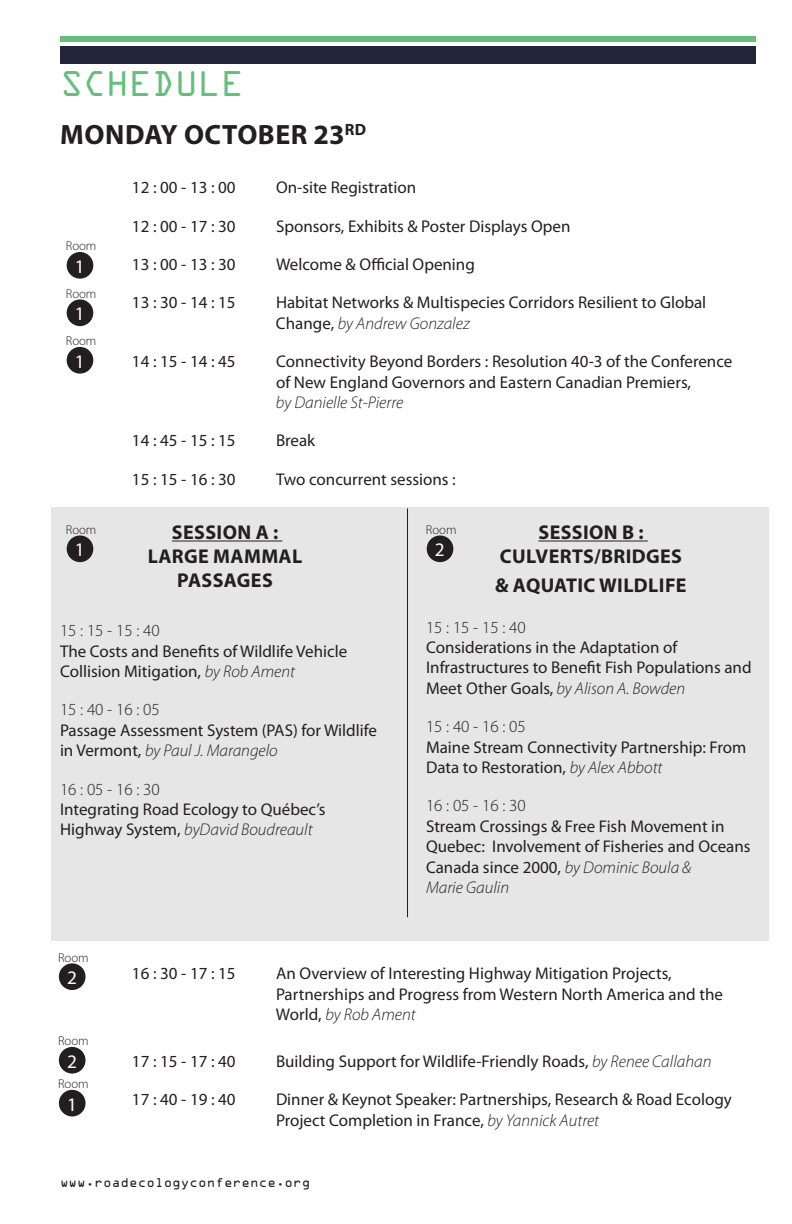
<style>
.page{position:relative;width:792px;height:1224px;background:#fff}
.page>*{position:absolute;margin:0;border:0;box-sizing:border-box;transform-origin:0 0}
.t1{font:38px "OCRA Extended";color:#64bf7c}
.t2{font:700 28px "Myriad Pro";letter-spacing:.02em;color:#231f20}
.t3{font:700 20px/24px "Myriad Pro";letter-spacing:.02em;color:#231f20;text-align:center}
.texte-prog{font:19.2px "Myriad Pro";color:#fff}
.texte-prog-2{font:17px/20.4px "Myriad Pro";color:#231f20}
.salle{font:300 12.8px "Myriad Pro";color:#231f20}
.t4{font:12px "OCRA Std";color:#231f20}
.s1{font-weight:300;font-style:italic}
.s2{font-weight:300}
</style>
<div class="page">
<div style="left:60px;top:36px;width:696px;height:6px;background:#64bf7c"></div>
<div style="left:60px;top:46px;width:696px;height:18px;background:#212639"></div>
<div style="left:52px;top:507px;width:717px;height:433px;background:#e6e6e6"></div>
<hr style="left:172px;top:541px;width:110px;height:1px;background:#231f20">
<hr style="left:538px;top:541px;width:110px;height:1px;background:#231f20">
<div style="left:67px;top:252px;width:26px;height:27px;background:#231f20;border-radius:50%"></div>
<div style="left:67px;top:299px;width:26px;height:27px;background:#231f20;border-radius:50%"></div>
<div style="left:67px;top:347px;width:26px;height:27px;background:#231f20;border-radius:50%"></div>
<div style="left:67px;top:535px;width:26px;height:27px;background:#231f20;border-radius:50%"></div>
<div style="left:59px;top:963px;width:27px;height:27px;background:#231f20;border-radius:50%"></div>
<div style="left:59px;top:1047px;width:27px;height:27px;background:#231f20;border-radius:50%"></div>
<div style="left:59px;top:1090px;width:27px;height:26px;background:#231f20;border-radius:50%"></div>
<div style="left:427px;top:535px;width:26px;height:27px;background:#231f20;border-radius:50%"></div>
<hr style="left:407px;top:508px;width:1px;height:409px;background:#231f20">
<p class="t1" style="left:60px;top:63px;width:185px">SCHEDULE</p>
<p class="t2" style="left:60px;top:116px;width:307px">MONDAY OCTOBER 23<sup>RD</sup></p>
<p class="texte-prog-2" style="left:132px;top:177px;width:105px">12 : 00 - 13 : 00</p>
<p class="texte-prog-2" style="left:276px;top:177px;width:142px">On-site Registration</p>
<p class="texte-prog-2" style="left:132px;top:216px;width:105px">12 : 00 - 17 : 30</p>
<p class="texte-prog-2" style="left:276px;top:216px;width:296px">Sponsors, Exhibits &amp; Poster Displays Open</p>
<p class="texte-prog-2" style="left:132px;top:254px;width:105px">13 : 00 - 13 : 30</p>
<p class="texte-prog-2" style="left:276px;top:254px;width:200px">Welcome &amp; Official Opening</p>
<p class="texte-prog-2" style="left:132px;top:292px;width:105px">13 : 30 - 14 : 15</p>
<p class="texte-prog-2" style="left:276px;top:292px;width:432px">Habitat Networks &amp; Multispecies Corridors Resilient to Global<br>Change, <span class="s1">by Andrew Gonzalez</span></p>
<p class="texte-prog-2" style="left:132px;top:351px;width:105px">14 : 15 - 14 : 45</p>
<p class="texte-prog-2" style="left:276px;top:351px;width:458px">Connectivity Beyond Borders : Resolution 40-3 of the Conference of New England Governors and Eastern Canadian Premiers,<br><span class="s1">by Danielle St-Pierre</span></p>
<p class="texte-prog-2" style="left:132px;top:430px;width:105px">14 : 45 - 15 : 15</p>
<p class="texte-prog-2" style="left:276px;top:430px;width:41px">Break</p>
<p class="texte-prog-2" style="left:132px;top:469px;width:105px">15 : 15 - 16 : 30</p>
<p class="texte-prog-2" style="left:276px;top:469px;width:181px">Two concurrent sessions :</p>
<p class="salle" style="left:66px;top:238px;width:32px">Room</p>
<p class="texte-prog" style="left:75px;top:255px;width:11px">1</p>
<p class="salle" style="left:66px;top:286px;width:32px">Room</p>
<p class="texte-prog" style="left:75px;top:302px;width:11px">1</p>
<p class="salle" style="left:66px;top:333px;width:32px">Room</p>
<p class="texte-prog" style="left:75px;top:350px;width:11px">1</p>
<p class="salle" style="left:66px;top:522px;width:32px">Room</p>
<p class="t3" style="left:148px;top:520px;width:156px">SESSION A :<br>LARGE MAMMAL<br>PASSAGES</p>
<p class="texte-prog-2" style="left:60px;top:620px;width:289px"><span class="s2">15 : 15 - 15 : 40<br></span>The Costs and Benefits of Wildlife Vehicle<br>Collision Mitigation, <span class="s1">by Rob Ament</span></p>
<p class="texte-prog-2" style="left:60px;top:699px;width:319px"><span class="s2">15 : 40 - 16 : 05<br></span>Passage Assessment System (PAS) for Wildlife in Vermont, <span class="s1">by Paul J. Marangelo</span></p>
<p class="texte-prog-2" style="left:60px;top:778px;width:267px"><span class="s2">16 : 05 - 16 : 30<br></span>Integrating Road Ecology to Québec’s<br>Highway System, <span class="s1">byDavid Boudreault</span></p>
<p class="texte-prog" style="left:75px;top:538px;width:11px">1</p>
<p class="salle" style="left:426px;top:522px;width:32px">Room</p>
<p class="t3" style="left:500px;top:520px;width:184px">SESSION B :<br>CULVERTS/BRIDGES</p>
<p class="t3" style="left:495px;top:572px;width:193px">&amp; AQUATIC WILDLIFE</p>
<p class="texte-prog-2" style="left:426px;top:616px;width:327px"><span class="s2">15 : 15 - 15 : 40<br></span>Considerations in the Adaptation of Infrastructures to Benefit Fish Populations and Meet Other Goals, <span class="s1">by Alison A. Bowden</span></p>
<p class="texte-prog-2" style="left:426px;top:716px;width:322px"><span class="s2">15 : 40 - 16 : 05<br></span>Maine Stream Connectivity Partnership: From<br>Data to Restoration, <span class="s1">by Alex Abbott</span></p>
<p class="texte-prog-2" style="left:426px;top:795px;width:326px"><span class="s2">16 : 05 - 16 : 30<br></span>Stream Crossings &amp; Free Fish Movement in<br>Quebec: Involvement of Fisheries and Oceans<br>Canada since 2000, <span class="s1">by Dominic Boula &amp;<br>Marie Gaulin</span></p>
<p class="texte-prog" style="left:435px;top:538px;width:11px">2</p>
<p class="salle" style="left:58px;top:950px;width:32px">Room</p>
<p class="texte-prog" style="left:67px;top:966px;width:11px">2</p>
<p class="salle" style="left:58px;top:1033px;width:32px">Room</p>
<p class="texte-prog" style="left:67px;top:1050px;width:11px">2</p>
<p class="salle" style="left:58px;top:1076px;width:32px">Room</p>
<p class="texte-prog" style="left:67px;top:1093px;width:11px">1</p>
<p class="texte-prog-2" style="left:132px;top:963px;width:105px">16 : 30 - 17 : 15</p>
<p class="texte-prog-2" style="left:276px;top:963px;width:449px">An Overview of Interesting Highway Mitigation Projects,<br>Partnerships and Progress from Western North America and the<br>World, <span class="s1">by Rob Ament</span></p>
<p class="texte-prog-2" style="left:132px;top:1051px;width:105px">17 : 15 - 17 : 40</p>
<p class="texte-prog-2" style="left:276px;top:1051px;width:437px">Building Support for Wildlife-Friendly Roads, <span class="s1">by Renee Callahan</span></p>
<p class="texte-prog-2" style="left:132px;top:1089px;width:105px">17 : 40 - 19 : 40</p>
<p class="texte-prog-2" style="left:276px;top:1089px;width:457px">Dinner &amp; Keynot Speaker: Partnerships, Research &amp; Road Ecology<br>Project Completion in France, <span class="s1">by Yannick Autret</span></p>
<p class="t4" style="left:60px;top:1177px;width:252px">www.roadecologyconference.org</p>
</div>
